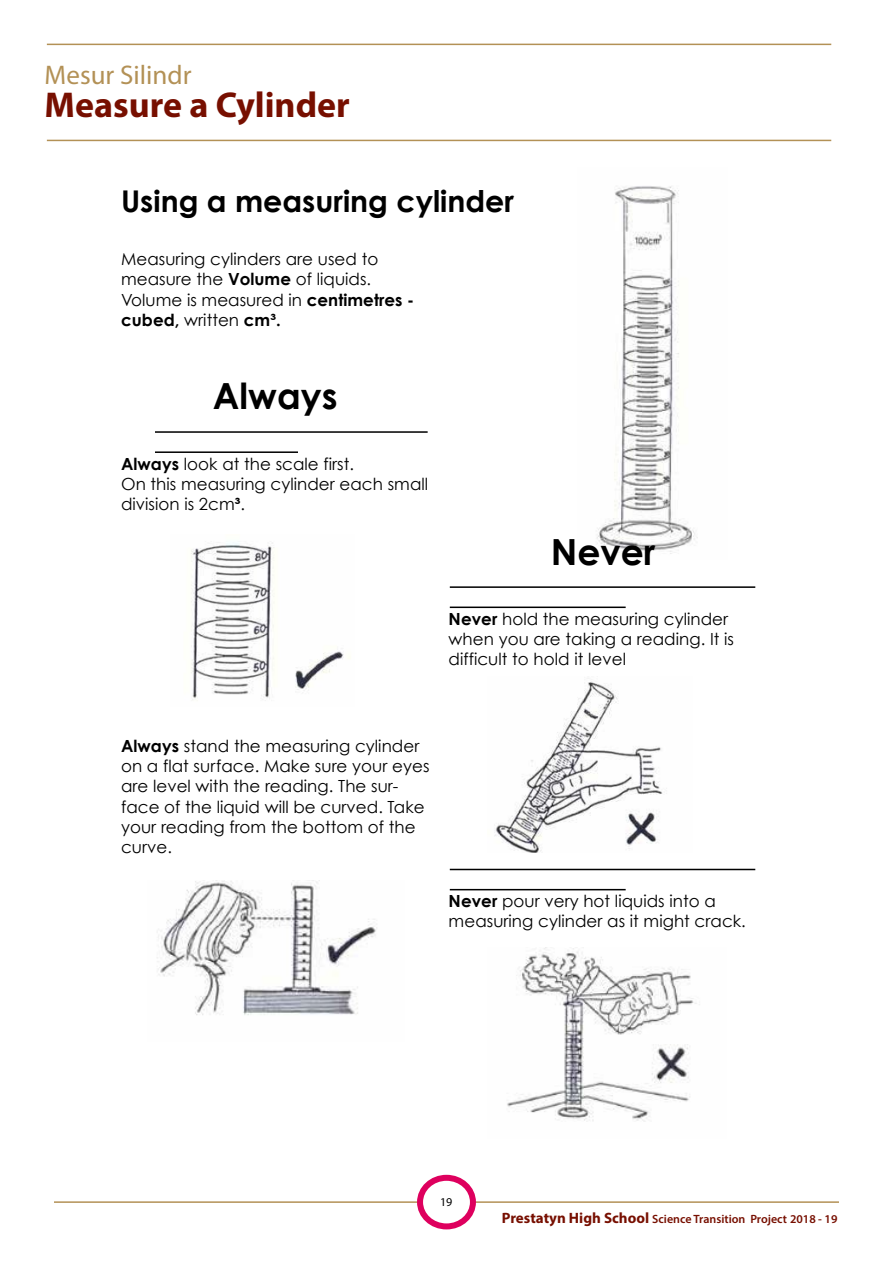
<style>
.page{position:relative;width:893px;height:1263px;background:#fff}
.page>*{position:absolute;margin:0;border:0;box-sizing:border-box;transform-origin:0 0}
.t1{font:700 36px "Myriad Pro";color:#770f00}
.t2{font:700 36px "Century Gothic";color:#000}
.t3{font:700 30px "Century Gothic";color:#000}
.t4{font:27px "Myriad Pro";color:#b39156}
.t5{font:16.65px/20.1px "Century Gothic";letter-spacing:.005em;color:#000}
.t6{font:600 12px "Myriad Pro";color:#770f00}
.t7{font:12px "Myriad Pro";color:#000}
.s1{font-weight:700}
.s2{font-weight:700;font-size:15px}
</style>
<div class="page">
<hr style="left:54px;top:1201px;width:785px;height:2px;background:#b39156">
<div style="left:420px;top:1178px;width:53px;height:48px;background:#fff;border-radius:50%"></div>
<div style="left:417px;top:1175px;width:59px;height:54px;border:6px solid #de005e;border-radius:50%"></div>
<img style="left:597px;top:186px;width:101px;height:368px">
<hr style="left:450px;top:586px;width:305px;height:2px;background:#000">
<hr style="left:450px;top:606px;width:176px;height:2px;background:#000">
<hr style="left:450px;top:869px;width:305px;height:1px;background:#000">
<hr style="left:450px;top:889px;width:176px;height:1px;background:#000">
<hr style="left:155px;top:431px;width:273px;height:2px;background:#000">
<hr style="left:155px;top:451px;width:143px;height:2px;background:#000">
<img style="left:191px;top:542px;width:159px;height:158px">
<img style="left:157px;top:881px;width:220px;height:134px">
<img style="left:494px;top:681px;width:169px;height:171px">
<img style="left:507px;top:947px;width:193px;height:175px">
<hr style="left:47px;top:44px;width:784px;height:1px;background:#b39156">
<hr style="left:47px;top:140px;width:784px;height:1px;background:#b39156">
<h3 class="t4" style="left:45px;top:58px;width:148px">Mesur Silindr</h3>
<h1 class="t1" style="left:45px;top:82px;width:307px">Measure a Cylinder</h1>
<h2 class="t3" style="left:121px;top:178px;width:394px">Using a measuring cylinder</h2>
<p class="t5" style="left:121px;top:249px;width:295px">Measuring cylinders are used to measure the <span class="s1">Volume</span> of liquids.<br>Volume is measured in <span class="s1">centimetres - cubed,</span> written <span class="s1">cm³.</span></p>
<h1 class="t2" style="left:213px;top:369px;width:126px">Always</h1>
<p class="t5" style="left:121px;top:453px;width:309px"><span class="s1">Always</span> look at the scale first.<br>On this measuring cylinder each small division is 2cm<span class="s1">³</span>.</p>
<h1 class="t2" style="left:551px;top:524px;width:106px">Never</h1>
<p class="t5" style="left:449px;top:608px;width:287px"><span class="s1">Never</span> hold the measuring cylinder when you are taking a reading. It is difficult to hold it level</p>
<p class="t5" style="left:121px;top:736px;width:310px"><span class="s1">Always</span> stand the measuring cylinder on a flat surface. Make sure your eyes are level with the reading. The sur&shy;face of the liquid will be curved. Take your reading from the bottom of the curve.</p>
<p class="t5" style="left:449px;top:891px;width:299px"><span class="s1">Never</span> pour very hot liquids into a measuring cylinder as it might crack.</p>
<p class="t7" style="left:440px;top:1194px;width:14px">19</p>
<p class="t6" style="left:502px;top:1212px;width:337px"><span class="s2">Prestatyn High School</span> Science Transition Project 2018 - 19</p>
</div>
